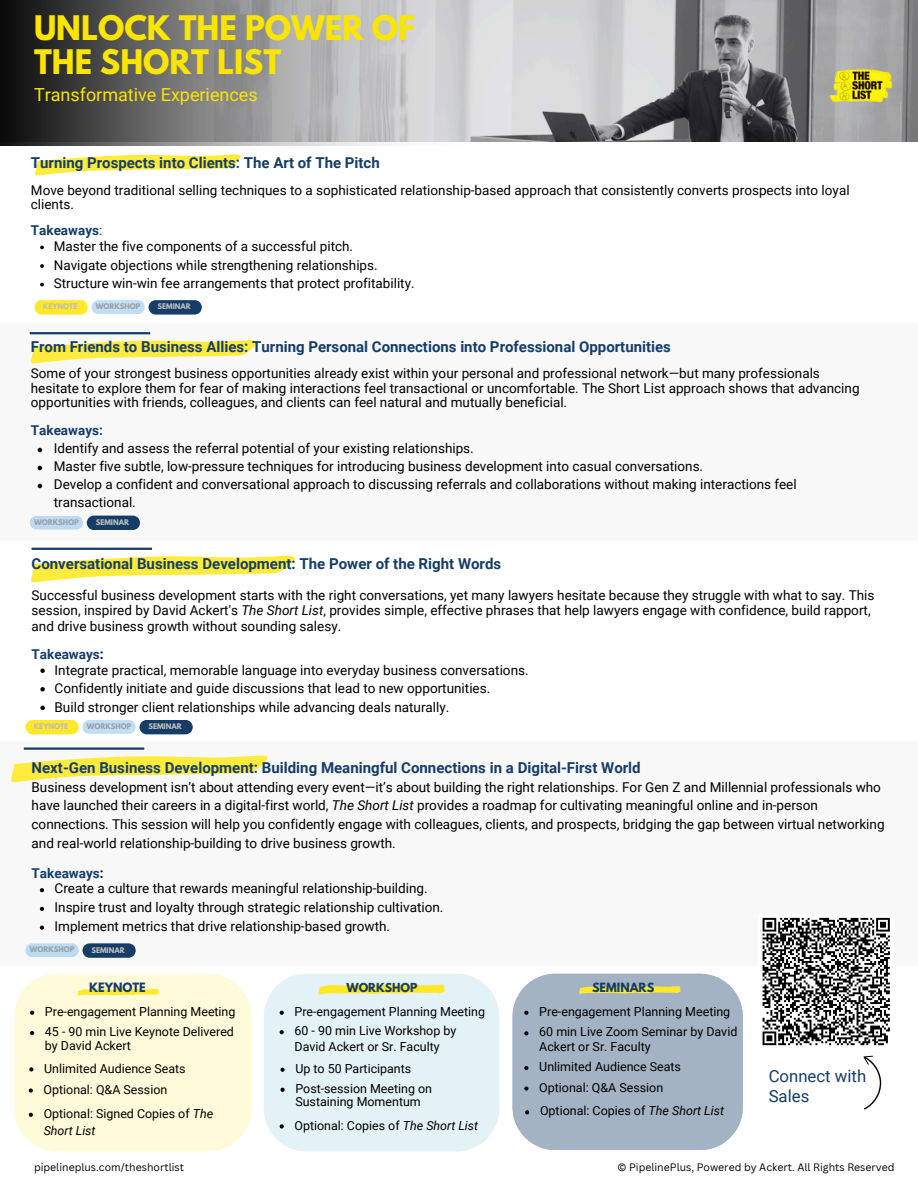
<style>
.page{position:relative;width:918px;height:1188px;background:#fff}
.page>*{position:absolute;margin:0;border:0;box-sizing:border-box;transform-origin:0 0}
.t1{font:700 30px/33.8px "League Spartan";color:#fae500}
.t2{font:18px "Roboto";color:#fae500}
.t3{font:16.8px/19.4px "Roboto";color:#153d68}
.t4{font:700 15px "Roboto";color:#153d68}
.t5{font:13.5px/18.8px "Roboto";color:#000}
.t6{font:700 13.5px "Roboto";color:#153d68}
.t7{font:12.45px/13.5px "Roboto";color:#000}
.t8{font:700 11.4px "League Spartan";color:#153d68}
.t9{font:700 11.25px "League Spartan";color:#153d68}
.t10{font:700 10.95px "League Spartan";color:#153d68}
.t11{font:10.5px "Canva Sans";color:#000}
.t12{font:700 6.9px "League Spartan";color:#bdbdbf}
.t13{font:700 6.9px "League Spartan";color:#9f9fa1}
.s1{font-weight:400}
.s2{font-style:italic}
.s3{color:#000}
</style>
<div class="page">
<svg style="left:31px;top:556px;width:265px;height:26px"></svg>
<div style="left:513px;top:974px;width:230px;height:176px;background:#a4b3c4"></div>
<div style="left:14px;top:974px;width:237px;height:177px;background:#fffbda"></div>
<svg style="left:35px;top:154px;width:207px;height:22px"></svg>
<svg style="left:40px;top:246px;width:4px;height:3px"></svg>
<svg style="left:40px;top:264px;width:4px;height:4px"></svg>
<svg style="left:40px;top:283px;width:4px;height:3px"></svg>
<img style="left:516px;top:0;width:402px;height:141px">
<svg style="left:0;top:0;width:516px;height:146px;background:#8d8d8e"></svg>
<svg style="left:25px;top:720px;width:168px;height:14px;background:#a5b48e"></svg>
<svg style="left:35px;top:300px;width:167px;height:15px;background:#a9b793"></svg>
<svg style="left:864px;top:1056px;width:17px;height:54px"></svg>
<img style="left:776px;top:6px;width:142px;height:136px">
<div style="left:264px;top:974px;width:235px;height:177px;background:#e3f2f7"></div>
<svg style="left:31px;top:340px;width:227px;height:24px"></svg>
<hr style="left:30px;top:332px;width:120px;height:2px;background:#153d68">
<svg style="left:38px;top:448px;width:4px;height:4px"></svg>
<svg style="left:38px;top:466px;width:4px;height:4px"></svg>
<svg style="left:38px;top:484px;width:4px;height:4px"></svg>
<svg style="left:30px;top:516px;width:110px;height:14px;background:#7595b3"></svg>
<svg style="left:11px;top:755px;width:257px;height:27px"></svg>
<svg style="left:40px;top:888px;width:4px;height:4px"></svg>
<svg style="left:40px;top:907px;width:4px;height:4px"></svg>
<svg style="left:40px;top:926px;width:4px;height:4px"></svg>
<svg style="left:40px;top:669px;width:5px;height:4px"></svg>
<svg style="left:40px;top:687px;width:5px;height:5px"></svg>
<svg style="left:40px;top:706px;width:5px;height:4px"></svg>
<hr style="left:32px;top:548px;width:120px;height:2px;background:#153d68">
<hr style="left:24px;top:747px;width:120px;height:3px;background:#153d68">
<svg style="left:25px;top:943px;width:111px;height:15px;background:#7c9ab7"></svg>
<svg style="left:762px;top:917px;width:128px;height:129px"></svg>
<h6 class="t1" style="left:34px;top:15px;width:383px">UNLOCK THE POWER OF<br>THE SHORT LIST</h6>
<h5 class="t2" style="left:34px;top:84px;width:225px">Transformative Experiences</h5>
<p class="t4" style="left:31px;top:154px;width:350px">Turning Prospects into Clients: The Art of The Pitch</p>
<p class="t5" style="left:31px;top:184px;width:820px;line-height:14px">Move beyond traditional selling techniques to a sophisticated relationship-based approach that consistently converts prospects into loyal clients.</p>
<p class="t6" style="left:31px;top:223px;width:73px">Takeaways<span class="s1">:</span></p>
<p class="t5" style="left:54px;top:237px;width:301px">Master the five components of a successful pitch.</p>
<p class="t5" style="left:54px;top:256px;width:325px">Navigate objections while strengthening relationships.</p>
<h3 class="t5" style="left:54px;top:274px;width:362px">Structure win-win fee arrangements that protect profitability.</h3>
<p class="t12" style="left:43px;top:303px;width:36px">KEYNOTE</p>
<p class="t13" style="left:96px;top:303px;width:46px">WORKSHOP</p>
<p class="t12" style="left:158px;top:303px;width:35px">SEMINAR</p>
<p class="t4" style="left:31px;top:338px;width:642px">From Friends to Business Allies: Turning Personal Connections into Professional Opportunities</p>
<p class="t5" style="left:31px;top:366px;width:830px;line-height:14.7px">Some of your strongest business opportunities already exist within your personal and professional network—but many professionals hesitate to explore them for fear of making interactions feel transactional or uncomfortable. The Short List approach shows that advancing opportunities with friends, colleagues, and clients can feel natural and mutually beneficial.</p>
<p class="t6" style="left:31px;top:423px;width:73px">Takeaways:</p>
<p class="t5" style="left:54px;top:439px;width:421px">Identify and assess the referral potential of your existing relationships.</p>
<p class="t5" style="left:54px;top:457px;width:651px">Master five subtle, low-pressure techniques for introducing business development into casual conversations.</p>
<h4 class="t5" style="left:54px;top:476px;width:744px;line-height:18px">Develop a confident and conversational approach to discussing referrals and collaborations without making interactions feel transactional.</h4>
<h3 class="t13" style="left:34px;top:518px;width:46px">WORKSHOP</h3>
<p class="t12" style="left:96px;top:519px;width:35px">SEMINAR</p>
<p class="t4" style="left:32px;top:556px;width:471px">Conversational Business Development: The Power of the Right Words</p>
<p class="t5" style="left:32px;top:587px;width:844px;line-height:15.9px">Successful business development starts with the right conversations, yet many lawyers hesitate because they struggle with what to say. This session, inspired by David Ackert's <span class="s2">The Short List</span>, provides simple, effective phrases that help lawyers engage with confidence, build rapport, and drive business growth without sounding salesy.</p>
<p class="t6" style="left:32px;top:646px;width:74px">Takeaways<span class="s3">:</span></p>
<p class="t5" style="left:55px;top:661px;width:476px">Integrate practical, memorable language into everyday business conversations.</p>
<p class="t5" style="left:55px;top:679px;width:437px">Confidently initiate and guide discussions that lead to new opportunities.</p>
<p class="t5" style="left:55px;top:698px;width:396px">Build stronger client relationships while advancing deals naturally.</p>
<h6 class="t12" style="left:34px;top:723px;width:36px">KEYNOTE</h6>
<h5 class="t13" style="left:87px;top:723px;width:46px">WORKSHOP</h5>
<p class="t12" style="left:148px;top:723px;width:35px">SEMINAR</p>
<p class="t4" style="left:32px;top:759px;width:611px">Next-Gen Business Development: Building Meaningful Connections in a Digital-First World</p>
<p class="t5" style="left:32px;top:778px;width:855px">Business development isn’t about attending every event—it’s about building the right relationships. For Gen Z and Millennial professionals who have launched their careers in a digital-first world, <span class="s2">The Short List</span> provides a roadmap for cultivating meaningful online and in-person connections. This session will help you confidently engage with colleagues, clients, and prospects, bridging the gap between virtual networking and real-world relationship-building to drive business growth.</p>
<p class="t6" style="left:32px;top:865px;width:74px">Takeaways<span class="s3">:</span></p>
<p class="t5" style="left:55px;top:879px;width:375px">Create a culture that rewards meaningful relationship-building.</p>
<p class="t5" style="left:55px;top:898px;width:390px">Inspire trust and loyalty through strategic relationship cultivation.</p>
<p class="t5" style="left:55px;top:917px;width:337px">Implement metrics that drive relationship-based growth.</p>
<p class="t13" style="left:30px;top:946px;width:46px">WORKSHOP</p>
<p class="t12" style="left:91px;top:946px;width:35px">SEMINAR</p>
<p class="t8" style="left:89px;top:982px;width:58px">KEYNOTE</p>
<h6 class="t7" style="left:45px;top:1005px;width:192px">Pre-engagement Planning Meeting</h6>
<p class="t7" style="left:45px;top:1025px;width:190px">45 - 90 min Live Keynote Delivered by David Ackert</p>
<p class="t7" style="left:44px;top:1062px;width:143px">Unlimited Audience Seats</p>
<p class="t7" style="left:44px;top:1083px;width:125px">Optional: Q&amp;A Session</p>
<p class="t7" style="left:44px;top:1105px;width:171px;line-height:16.6px">Optional: Signed Copies of <span class="s2">The<br>Short List</span></p>
<p class="t10" style="left:346px;top:983px;width:73px">WORKSHOP</p>
<p class="t7" style="left:295px;top:1005px;width:192px">Pre-engagement Planning Meeting</p>
<p class="t7" style="left:295px;top:1023px;width:163px;line-height:15.6px">60 - 90 min Live Workshop by<br>David Ackert or Sr. Faculty</p>
<p class="t7" style="left:295px;top:1062px;width:117px">Up to 50 Participants</p>
<h3 class="t7" style="left:295px;top:1082px;width:138px">Post-session Meeting on<br>Sustaining Momentum</h3>
<p class="t7" style="left:295px;top:1119px;width:185px">Optional: Copies of <span class="s2">The Short List</span></p>
<p class="t9" style="left:592px;top:982px;width:64px">SEMINARS</p>
<h1 class="t7" style="left:539px;top:1005px;width:193px">Pre-engagement Planning Meeting</h1>
<h2 class="t7" style="left:539px;top:1025px;width:200px;line-height:14.5px">60 min Live Zoom Seminar by David<br>Ackert or Sr. Faculty</h2>
<p class="t7" style="left:539px;top:1060px;width:143px">Unlimited Audience Seats</p>
<p class="t7" style="left:539px;top:1081px;width:125px">Optional: Q&amp;A Session</p>
<h3 class="t7" style="left:540px;top:1104px;width:186px">Optional: Copies of <span class="s2">The Short List</span></h3>
<p class="t3" style="left:769px;top:1067px;width:99px">Connect with<br>Sales</p>
<p class="t11" style="left:34px;top:1159px;width:152px">pipelineplus.com/theshortlist</p>
<p class="t11" style="left:617px;top:1159px;width:279px">© PipelinePlus, Powered by Ackert. All Rights Reserved</p>
</div>
